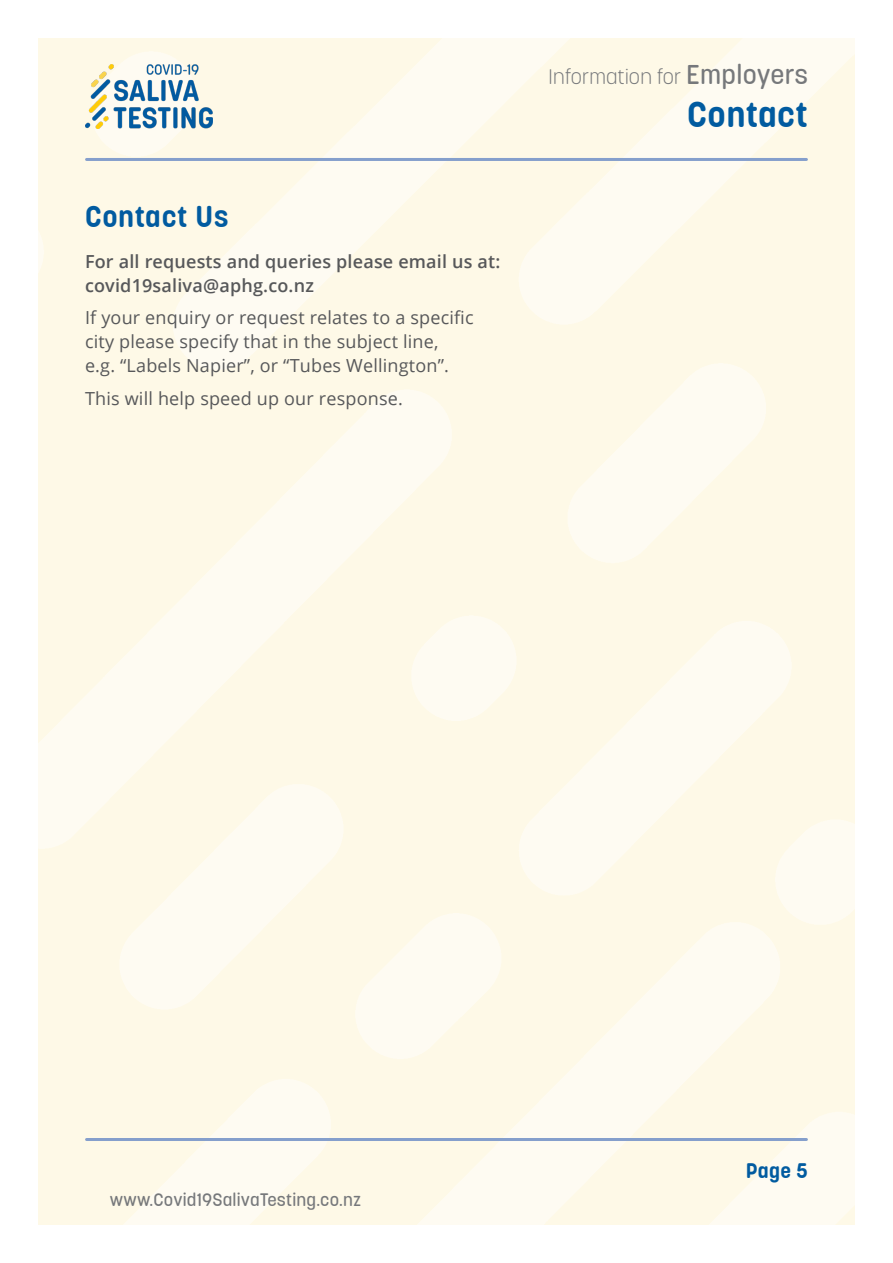
<style>
.page{position:relative;width:893px;height:1263px;background:#fff}
.page>*{position:absolute;margin:0;border:0;box-sizing:border-box;transform-origin:0 0}
.t1{font:700 36px "Korolev Rounded";letter-spacing:.01em;color:#015ba0}
.Subhead_1_-_Blue_20p{font:700 30px "Korolev Rounded";letter-spacing:.02em;color:#015ba0}
.t2{font:300 21px "Korolev Rounded";letter-spacing:.01em;color:#76787b}
.t3{font:700 21px "Korolev Rounded";color:#015ba0}
.Body_Copy_Grey_12pt{font:18px/24px "Open Sans";letter-spacing:.01em;color:#57585a}
.Body_Copy_Grey_12pt-2{font:600 18px/24px "Open Sans";letter-spacing:.01em;color:#57585a}
.t4{font:500 18px "Korolev Rounded";letter-spacing:.01em;color:#76787b}
.s1{font-weight:500;font-size:27px}
</style>
<div class="page">
<img style="left:38px;top:38px;width:817px;height:1187px">
<img style="left:85px;top:65px;width:128px;height:64px">
<hr style="left:87px;top:158px;width:719px;height:3px;background:#859fcc">
<hr style="left:87px;top:1138px;width:719px;height:3px;background:#859fcc">
<p class="Subhead_1_-_Blue_20p" style="left:85px;top:198px;width:145px">Contact Us</p>
<p class="Body_Copy_Grey_12pt-2" style="left:85px;top:249px;width:417px">For all requests and queries please email us at: covid19saliva@aphg.co.nz</p>
<p class="Body_Copy_Grey_12pt" style="left:85px;top:305px;width:390px">If your enquiry or request relates to a specific city please specify that in the subject line,<br>e.g. “Labels Napier”, or “Tubes Wellington”.</p>
<p class="Body_Copy_Grey_12pt" style="left:85px;top:386px;width:319px">This will help speed up our response.</p>
<p class="t2" style="left:549px;top:64px;width:261px">Information for <span class="s1">Employers</span></p>
<p class="t1" style="left:687px;top:92px;width:122px">Contact</p>
<p class="t4" style="left:110px;top:1189px;width:253px">www.Covid19SalivaTesting.co.nz</p>
<p class="t3" style="left:746px;top:1157px;width:64px">Page 5</p>
</div>
